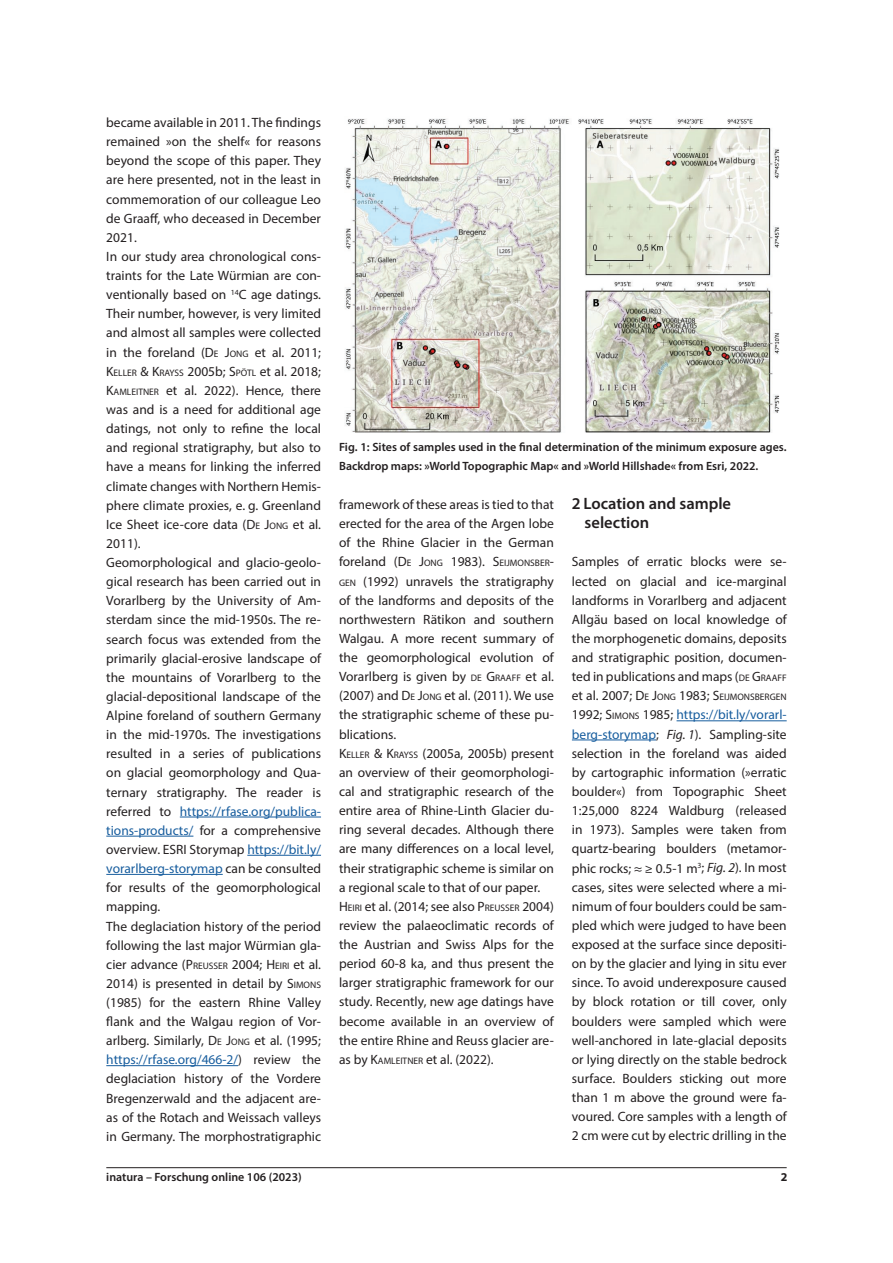
<style>
.page{position:relative;width:893px;height:1263px;background:#fff}
.page>*{position:absolute;margin:0;border:0;box-sizing:border-box;transform-origin:0 0}
.t1{font:600 16.5px/19px "Myriad Pro";color:#231f20}
.t2{font:13.5px/19.2px "Myriad Pro";color:#231f20}
.t3{font:600 12px/19.2px "Myriad Pro";color:#231f20}
.t4{font:700 12px "Myriad Pro";color:#231f20}
.t5{font:9.45px "Myriad Pro";color:#231f20}
.s1{font-style:inherit}
.s2{font-size:9.45px}
.s3{color:#175d9e}
.s4{font-size:13.5px}
.s5{font-style:italic}
</style>
<div class="page">
<hr style="left:106px;top:1167px;width:681px;height:1px;background:#231f20">
<hr style="left:180px;top:817px;width:141px;height:1px;background:#175d9e">
<hr style="left:106px;top:836px;width:87px;height:1px;background:#175d9e">
<hr style="left:247px;top:855px;width:74px;height:1px;background:#175d9e">
<hr style="left:106px;top:874px;width:117px;height:1px;background:#175d9e">
<hr style="left:106px;top:1065px;width:132px;height:1px;background:#175d9e">
<hr style="left:676px;top:720px;width:111px;height:1px;background:#175d9e">
<hr style="left:572px;top:740px;width:84px;height:1px;background:#175d9e">
<img style="left:345px;top:118px;width:435px;height:315px">
<p class="t2" style="left:106px;top:113px;width:216px">became available in 2011. The findings remained »on the shelf« for reasons beyond the scope of this paper. They are here presented, not in the least in commemoration of our colleague Leo de Graaff, who deceased in December 2021.<br>In our study area chronological cons&shy;traints for the Late Würmian are con&shy;ventionally based on <sup>14</sup>C age datings.<br>Their number, however, is very limited and almost all samples were collected in the foreland (<span class="s1">D</span><span class="s2">E</span> <span class="s1">J</span><span class="s2">ONG</span> et al. 2011; <span class="s1">K</span><span class="s2">ELLER</span> <span class="s1">&amp; K</span><span class="s2">RAYSS</span> 2005b; <span class="s1">S</span><span class="s2">PÖTL</span> et al. 2018; <span class="s1">K</span><span class="s2">AMLEITNER</span> et al. 2022). Hence, there was and is a need for additional age datings, not only to refine the local and regional stratigraphy, but also to have a means for linking the inferred climate changes with Northern Hemis&shy;phere climate proxies, e. g. Greenland Ice Sheet ice-core data (<span class="s1">D</span> <span class="s2">E</span> <span class="s1">J</span><span class="s2">ONG</span> et al.<br>2011).<br>Geomorphological and glacio-geolo&shy;gical research has been carried out in Vorarlberg by the University of Am&shy;sterdam since the mid-1950s. The re&shy;search focus was extended from the primarily glacial-erosive landscape of the mountains of Vorarlberg to the glacial-depositional landscape of the Alpine foreland of southern Germany in the mid-1970s. The investigations resulted in a series of publications on glacial geomorphology and Qua&shy;ternary stratigraphy. The reader is referred to <span class="s3">https://rfase.org/publica&shy;tions-products/</span> for a comprehensive overview. ESRI Storymap <span class="s3">https://bit.ly/ vorarlberg-storymap</span> can be consulted for results of the geomorphological mapping.<br>The deglaciation history of the period following the last major Würmian gla&shy;cier advance (<span class="s1">P</span><span class="s2">REUSSER</span> 2004; <span class="s1">H</span> <span class="s2">EIRI</span> et al.<br>2014) is presented in detail by <span class="s1">S</span><span class="s2">IMONS </span>(1985) for the eastern Rhine Valley flank and the Walgau region of Vor&shy;arlberg. Similarly, <span class="s1">D</span><span class="s2">E</span> <span class="s1">J</span><span class="s2">ONG</span> et al. (1995; <span class="s3">https://rfase.org/466-2/</span>) review the deglaciation history of the Vordere Bregenzerwald and the adjacent are&shy;as of the Rotach and Weissach valleys in Germany. The morphostratigraphic</p>
<p class="t3" style="left:339px;top:437px;width:449px">Fig. 1: Sites of samples used in the final determination of the minimum exposure ages.<br>Backdrop maps: »World Topographic Map« and »World Hillshade« from Esri, 2022.</p>
<p class="t2" style="left:339px;top:495px;width:216px">framework of these areas is tied to that erected for the area of the Argen lobe of the Rhine Glacier in the German foreland (<span class="s1">D</span><span class="s2">E</span> <span class="s1">J</span><span class="s2">ONG</span> 1983). <span class="s1">S</span><span class="s2">EIJMONSBER</span><span class="s1">-</span><span class="s2">GEN</span> (1992) unravels the stratigraphy of the landforms and deposits of the northwestern Rätikon and southern Walgau. A more recent summary of the geomorphological evolution of Vorarlberg is given by <span class="s2">DE</span> <span class="s1">G</span><span class="s2">RAAFF</span> et al. (2007) and <span class="s1">D</span><span class="s2">E</span> <span class="s1">J</span><span class="s2">ONG</span> et al. (2011). We use the stratigraphic scheme of these pu&shy;blications.<br><span class="s1">K</span><span class="s2">ELLER</span> <span class="s1">&amp; K</span><span class="s2">RAYSS</span> (2005a, 2005b) present an overview of their geomorphologi&shy;cal and stratigraphic research of the entire area of Rhine-Linth Glacier du&shy;ring several decades. Although there are many differences on a local level, their stratigraphic scheme is similar on a regional scale to that of our paper.<br><span class="s1">H</span> <span class="s2">EIRI</span> et al. (2014; see also <span class="s1">P</span><span class="s2">REUSSER</span> 2004) review the palaeoclimatic records of the Austrian and Swiss Alps for the period 60-8 ka, and thus present the larger stratigraphic framework for our study. Recently, new age datings have become available in an overview of the entire Rhine and Reuss glacier are&shy;as by <span class="s1">K</span><span class="s2">AMLEITNER</span> et al. (2022).</p>
<p class="t1" style="left:585px;top:494px;width:148px;text-indent:-13px">2 Location and sample selection</p>
<p class="t2" style="left:572px;top:552px;width:216px;text-align:justify">Samples of erratic blocks were se&shy;lected on glacial and ice-marginal landforms in Vorarlberg and adjacent Allgäu based on local knowledge of the morphogenetic domains, deposits and stratigraphic position, documen&shy;ted in publications and maps (<span class="s2">DE</span> <span class="s1">G</span><span class="s2">RAAFF</span></p>
<p class="t5" style="left:572px;top:691px;width:216px"><span class="s4">et al. 2007;</span> <span class="s4">D</span>E <span class="s4">J</span>ONG <span class="s4">1983;</span> <span class="s4">S</span>EIJMONSBERGEN</p>
<p class="t2" style="left:572px;top:705px;width:216px;text-align:justify">1992; <span class="s1">S</span><span class="s2">IMONS</span> 1985; <span class="s3">https://bit.ly/vorarl&shy;berg-storymap</span>; <span class="s5">Fig. 1</span>). Sampling-site selection in the foreland was aided by cartographic information (»erratic boulder«) from Topographic Sheet 1:25,000 8224 Waldburg (released in 1973). Samples were taken from quartz-bearing boulders (metamor&shy;phic rocks; ≈ ≥ 0.5-1 m<sup>3</sup>; <span class="s5">Fig. 2</span>). In most cases, sites were selected where a mi&shy;nimum of four boulders could be sam&shy;pled which were judged to have been exposed at the surface since depositi&shy;on by the glacier and lying in situ ever since. To avoid underexposure caused by block rotation or till cover, only boulders were sampled which were well-anchored in late-glacial deposits or lying directly on the stable bedrock surface. Boulders sticking out more than 1 m above the ground were fa&shy;voured. Core samples with a length of 2 cm were cut by electric drilling in the</p>
<p class="t3" style="left:106px;top:1167px;width:197px">inatura – Forschung online 106 (2023)</p>
<p class="t4" style="left:781px;top:1169px;width:8px">2</p>
</div>
